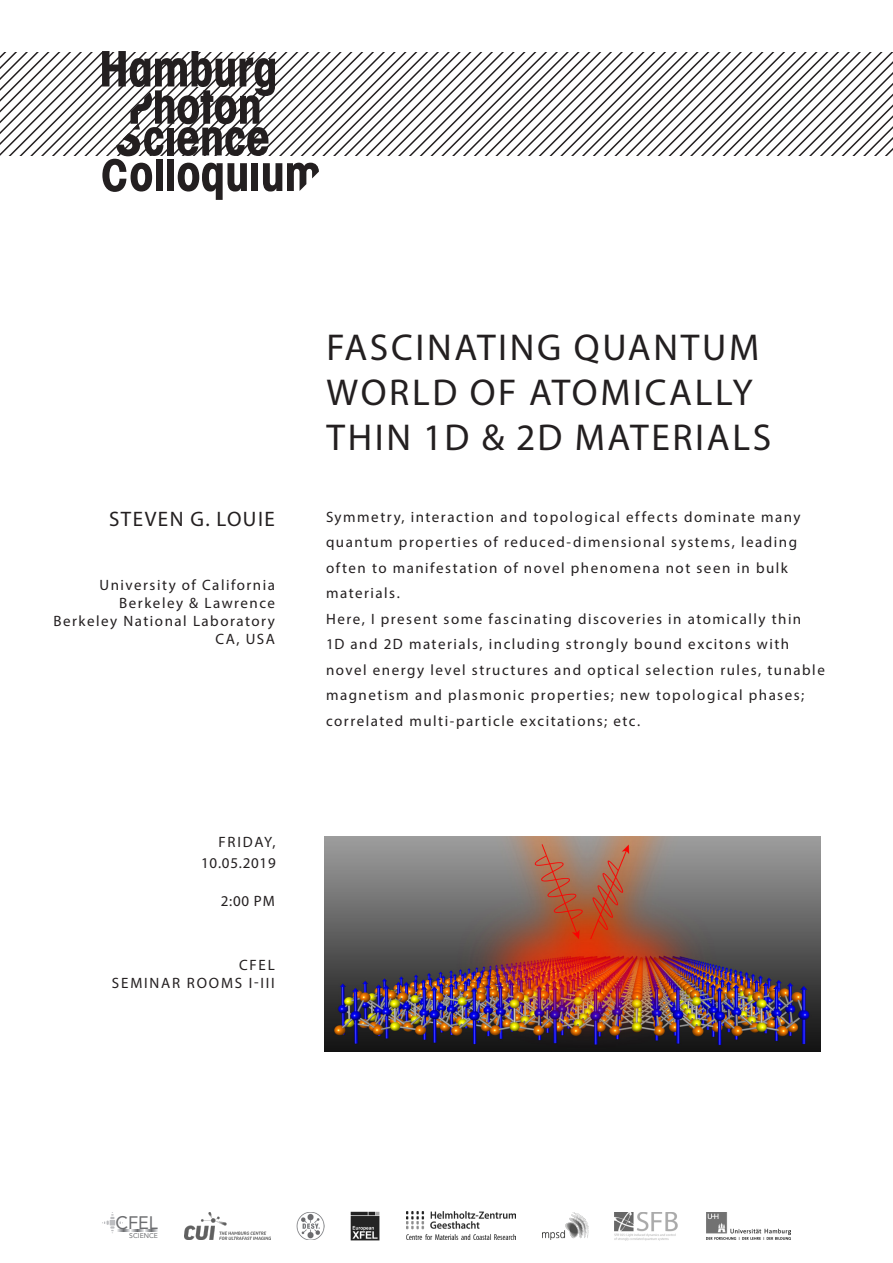
<style>
.page{position:relative;width:893px;height:1263px;background:#fff}
.page>*{position:absolute;margin:0;border:0;box-sizing:border-box;transform-origin:0 0}
.Headline{font:37.5px/45px "Myriad Pro";letter-spacing:.07em;color:#231f20}
.Speaker{font:21px "Myriad Pro";letter-spacing:.07em;color:#231f20}
.t1{font:18px "Avenir LT Std";color:#6c6d70}
.Copy{font:15px/25.5px "Myriad Pro";letter-spacing:.1em;color:#231f20}
.Affilation{font:15px "Myriad Pro";letter-spacing:.1em;color:#231f20}
.Location{font:15px "Myriad Pro";letter-spacing:.12em;color:#231f20}
.Date_and_Time{font:15px "Myriad Pro";letter-spacing:.05em;color:#231f20}
.t2{font:6.9px "Avenir LT Std";color:#6c6d70}
</style>
<div class="page">
<img style="left:325px;top:837px;width:496px;height:214px">
<svg style="left:0;top:52px;width:893px;height:104px"></svg>
<svg style="left:102px;top:51px;width:217px;height:149px"></svg>
<svg style="left:102px;top:1212px;width:56px;height:21px"></svg>
<img style="left:184px;top:1212px;width:86px;height:28px">
<img style="left:297px;top:1212px;width:28px;height:28px">
<img style="left:351px;top:1211px;width:29px;height:29px">
<img style="left:615px;top:1212px;width:63px;height:29px">
<img style="left:707px;top:1212px;width:84px;height:27px">
<img style="left:542px;top:1212px;width:46px;height:27px">
<img style="left:406px;top:1211px;width:110px;height:28px">
<p class="Speaker" style="left:109px;top:506px;width:167px">STEVEN G. LOUIE</p>
<p class="Affilation" style="left:100px;top:575px;width:177px">University of California</p>
<p class="Affilation" style="left:119px;top:593px;width:157px">Berkeley &amp; Lawrence</p>
<p class="Affilation" style="left:53px;top:611px;width:223px">Berkeley National Laboratory</p>
<p class="Affilation" style="left:216px;top:629px;width:61px">CA, USA</p>
<p class="Location" style="left:219px;top:832px;width:59px">FRIDAY,</p>
<p class="Date_and_Time" style="left:201px;top:853px;width:76px">10.05.2019</p>
<p class="Copy" style="left:221px;top:888px;width:56px">2:00 PM</p>
<p class="Location" style="left:239px;top:956px;width:37px">CFEL</p>
<p class="Location" style="left:112px;top:974px;width:164px">SEMINAR ROOMS I-III</p>
<p class="Headline" style="left:326px;top:324px;width:446px">FASCINATING QUANTUM<br>WORLD OF ATOMICALLY<br>THIN 1D &amp; 2D MATERIALS</p>
<p class="Copy" style="left:326px;top:504px;width:476px">Symmetry, interaction and topological effects dominate many quantum properties of reduced-dimensional systems, leading often to manifestation of novel phenomena not seen in bulk materials.</p>
<p class="Copy" style="left:326px;top:606px;width:500px">Here, I present some fascinating discoveries in atomically thin<br>1D and 2D materials, including strongly bound excitons with novel energy level structures and optical selection rules, tunable magnetism and plasmonic properties; new topological phases; correlated multi-particle excitations; etc.</p>
<p class="t1" style="left:115px;top:1212px;width:44px">CFEL</p>
<p class="t2" style="left:129px;top:1232px;width:30px">SCIENCE</p>
</div>
